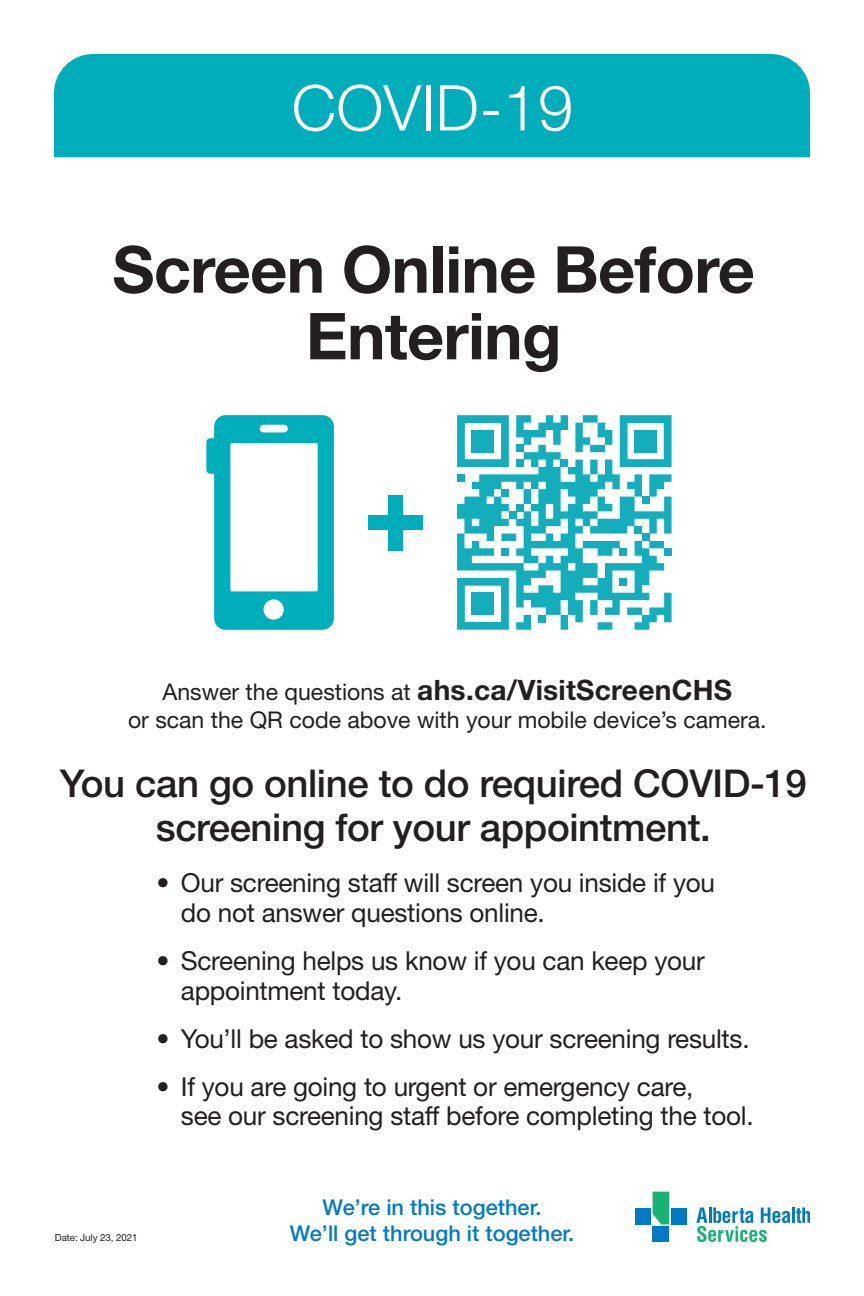
<style>
.page{position:relative;width:864px;height:1296px;background:#fff}
.page>*{position:absolute;margin:0;border:0;box-sizing:border-box;transform-origin:0 0}
.t1{font:700 64.75px/66.7px "Helvetica Neue LT Std";letter-spacing:-.01em;color:#231f20;text-align:center}
.t2{font:300 63.2px "Helvetica Neue LT Std";letter-spacing:.005em;color:#fff}
.t3{font:500 38.4px/44.5px "Helvetica Neue LT Std";letter-spacing:-.01em;color:#231f20;text-align:center}
.t4{font:700 28.1px "Helvetica Neue LT Std";letter-spacing:.01em;color:#231f20}
.t5{font:26.1px/29.9px "Helvetica Neue LT Std";letter-spacing:-.01em;color:#231f20}
.t6{font:23.05px "Helvetica Neue LT Std";color:#231f20}
.t7{font:500 21.8px/26.1px "Helvetica Neue LT Std";color:#007bc3;text-align:center}
.t8{font:9.8px "Helvetica Neue LT Std";letter-spacing:-.01em;color:#231f20}
.s1{font-weight:400;font-size:23.05px}
</style>
<div class="page">
<div style="left:54px;top:54px;width:756px;height:103px;background:#00adbb"></div>
<hr style="left:792px;top:1208px;width:3px;height:15px;background:#007ac2">
<svg style="left:796px;top:1208px;width:14px;height:15px"></svg>
<svg style="left:696px;top:1208px;width:94px;height:34px"></svg>
<div style="left:635px;top:1208px;width:16px;height:16px;background:#007ac2"></div>
<div style="left:671px;top:1208px;width:16px;height:16px;background:#007ac2"></div>
<div style="left:652px;top:1226px;width:17px;height:16px;background:#007ac2"></div>
<svg style="left:653px;top:1192px;width:16px;height:32px"></svg>
<svg style="left:206px;top:415px;width:128px;height:215px"></svg>
<div style="left:368px;top:515px;width:55px;height:15px;background:#00adbb"></div>
<div style="left:388px;top:495px;width:15px;height:55px;background:#00adbb"></div>
<svg style="left:457px;top:415px;width:215px;height:215px"></svg>
<div style="left:472px;top:430px;width:22px;height:22px;background:#14adbb"></div>
<div style="left:635px;top:430px;width:22px;height:22px;background:#14adbb"></div>
<div style="left:472px;top:593px;width:22px;height:22px;background:#14adbb"></div>
<p class="t2" style="left:292px;top:69px;width:283px">COVID-19</p>
<p class="t1" style="left:112px;top:235px;width:644px">Screen Online Before<br>Entering</p>
<p class="t4" style="left:162px;top:673px;width:571px"><span class="s1">Answer the questions at</span> ahs.ca/VisitScreenCHS</p>
<p class="t6" style="left:128px;top:706px;width:640px">or scan the QR code above with your mobile device’s camera.</p>
<p class="t3" style="left:60px;top:760px;width:748px">You can go online to do required COVID-19 screening for your appointment.</p>
<p class="t5" style="left:181px;top:867px;width:536px;text-indent:-24px">• Our screening staff will screen you inside if you do not answer questions online.</p>
<p class="t5" style="left:181px;top:945px;width:525px;text-indent:-24px">• Screening helps us know if you can keep your appointment today.</p>
<p class="t5" style="left:156px;top:1023px;width:595px">• You’ll be asked to show us your screening results.</p>
<p class="t5" style="left:181px;top:1071px;width:574px;text-indent:-24px">• If you are going to urgent or emergency care,<br>see our screening staff before completing the tool.</p>
<p class="t8" style="left:55px;top:1231px;width:84px">Date: July 23, 2021</p>
<p class="t7" style="left:290px;top:1194px;width:286px">We’re in this together.<br>We’ll get through it together.</p>
</div>
